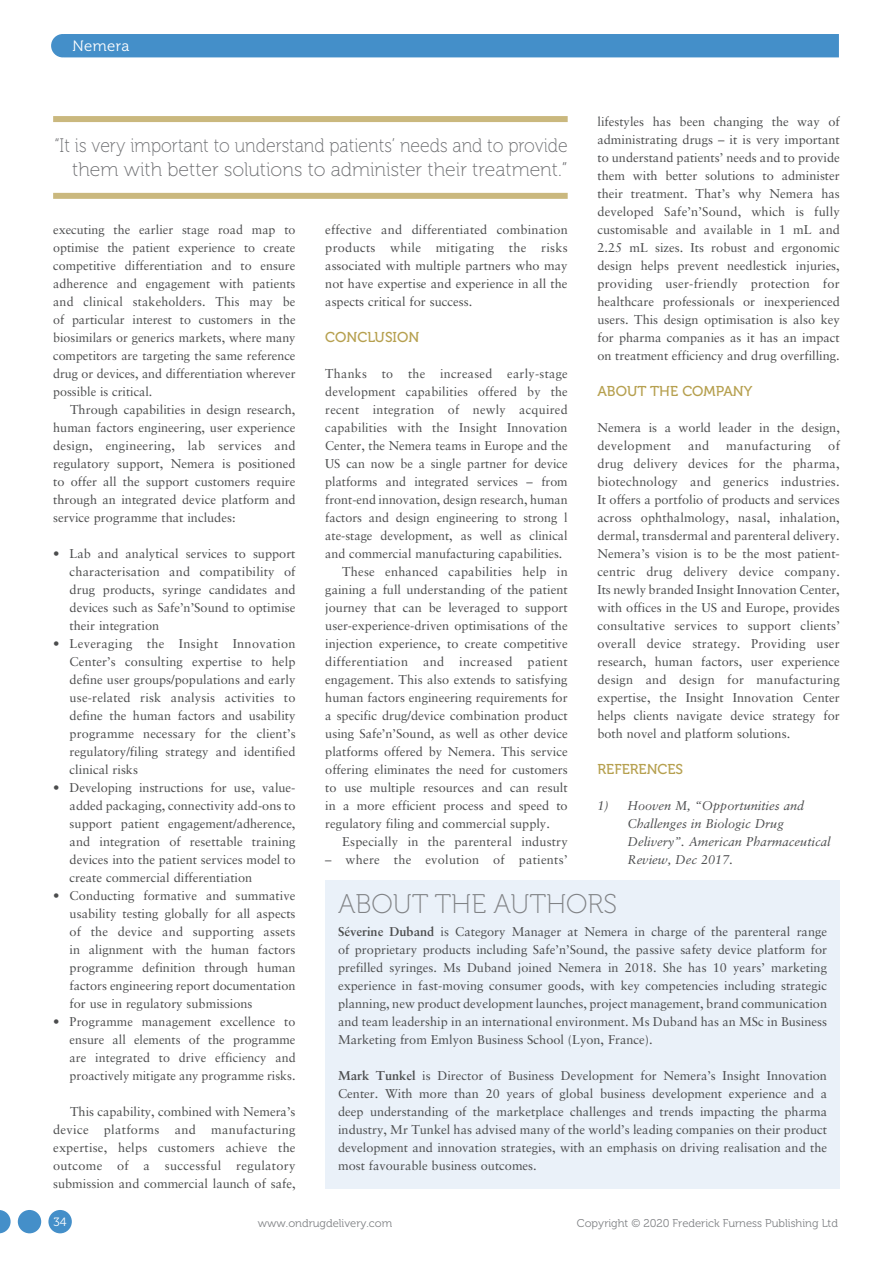
<style>
.page{position:relative;width:893px;height:1263px;background:#fff}
.page>*{position:absolute;margin:0;border:0;box-sizing:border-box;transform-origin:0 0}
.MF_Boxed_text_title{font:27px "Museo 100";color:#808285}
.MF_pullquote{font:19.5px/24px "Museo 100";color:#6c6d70;text-align:right;scale:.91 1}
.t1{font:15px "Museo 300";letter-spacing:.025em;color:#fff}
.MF_Xhead{font:14.25px "Museo 500";color:#b6a04f}
.MF_body_no_indent{font:12.75px/18px "Sabon LT Std";color:#4b4c4d;text-align:justify}
.MF_body{font:12.75px/18px "Sabon LT Std";color:#4b4c4d;text-align:justify}
.MF_References{font:italic 12.75px/18px "Sabon LT Std";color:#4b4c4d}
.MF_body-2{font:12.75px "Sabon LT Std";letter-spacing:.02em;color:#4b4c4d}
.MF_body_no_indent-2{font:12.75px "Sabon LT Std";letter-spacing:.03em;color:#4b4c4d}
.t2{font:12px "Museo 300";color:#fff}
.t3{font:11.25px "Museo 300";color:#808285}
.s1{font-weight:700}
</style>
<div class="page">
<div style="left:51px;top:34px;width:788px;height:23px;background:#448fc9"></div>
<div style="left:325px;top:880px;width:515px;height:308px;background:#eaf1f9"></div>
<div style="left:53px;top:116px;width:515px;height:6px;background:#cab87e"></div>
<div style="left:53px;top:193px;width:515px;height:6px;background:#cab87e"></div>
<div style="left:48px;top:1210px;width:24px;height:23px;background:#448fc9;border-radius:50%"></div>
<div style="left:18px;top:1210px;width:23px;height:23px;background:#448fc9;border-radius:50%"></div>
<svg style="left:0;top:1210px;width:11px;height:23px"></svg>
<p class="t1" style="left:72px;top:37px;width:59px">Nemera</p>
<p class="MF_body" style="left:597px;top:112px;width:244px">lifestyles has been changing the way of administrating drugs – it is very important to understand patients’ needs and to provide them with better solutions to administer their treatment. That’s why Nemera has developed Safe’n’Sound, which is fully customisable and available in 1 mL and 2.25 mL sizes. Its robust and ergonomic design helps prevent needlestick injuries, providing user-friendly protection for healthcare professionals or inexperienced users. This design optimisation is also key for pharma companies as it has an impact on treatment efficiency and drug overfilling.</p>
<p class="MF_Xhead" style="left:597px;top:383px;width:156px">ABOUT THE COMPANY</p>
<p class="MF_body_no_indent" style="left:597px;top:418px;width:244px">Nemera is a world leader in the design, development</p>
<p class="MF_pullquote" style="left:54px;top:134px;width:566px">“It is very important to understand patients’ needs and to provide them with better solutions to administer their treatment.”</p>
<p class="MF_body" style="left:53px;top:220px;width:244px">executing the earlier stage road map to optimise the patient experience to create competitive differentiation and to ensure adherence and engagement with patients and clinical stakeholders. This may be of particular interest to customers in the biosimilars or generics markets, where many competitors are targeting the same reference drug or devices, and differentiation wherever possible is critical.</p>
<p class="MF_body" style="left:53px;top:400px;width:244px;text-indent:17px">Through capabilities in design research, human factors engineering, user experience design, engineering, lab services and regulatory support, Nemera is positioned to offer all the support customers require through an integrated device platform and service programme that includes:</p>
<p class="MF_body_no_indent" style="left:70px;top:544px;width:227px;text-indent:-16px">• Lab and analytical services to support characterisation and compatibility of drug products, syringe candidates and devices such as Safe’n’Sound to optimise their integration</p>
<p class="MF_body_no_indent" style="left:70px;top:634px;width:227px;text-indent:-16px">• Leveraging the Insight Innovation Center’s consulting expertise to help define user groups/populations and early use-related risk analysis activities to define the human factors and usability programme necessary for the client’s regulatory/filing strategy and identified clinical risks</p>
<p class="MF_body_no_indent" style="left:70px;top:778px;width:228px;text-indent:-16px">• Developing instructions for use, value&shy;added packaging, connectivity add-ons to support patient engagement/adherence, and integration of resettable training devices into the patient services model to create commercial differentiation</p>
<p class="MF_body_no_indent" style="left:70px;top:886px;width:227px;text-indent:-16px">• Conducting formative and summative usability testing globally for all aspects of the device and supporting assets in alignment with the human factors programme definition through human factors engineering report documentation for use in regulatory submissions</p>
<p class="MF_body_no_indent" style="left:70px;top:1012px;width:227px;text-indent:-16px">• Programme management excellence to ensure all elements of the programme are integrated to drive efficiency and proactively mitigate any programme risks.</p>
<p class="MF_body" style="left:53px;top:1102px;width:244px;text-indent:17px">This capability, combined with Nemera’s device platforms and manufacturing expertise, helps customers achieve the outcome of a successful regulatory submission and commercial launch of safe,</p>
<p class="MF_body" style="left:325px;top:220px;width:244px">effective and differentiated combination products while mitigating the risks associated with multiple partners who may not have expertise and experience in all the aspects critical for success.</p>
<p class="MF_Xhead" style="left:325px;top:329px;width:96px">CONCLUSION</p>
<p class="MF_body_no_indent" style="left:325px;top:364px;width:244px">Thanks to the increased early-stage development capabilities offered by the recent integration of newly acquired capabilities with the Insight Innovation Center, the Nemera teams in Europe and the US can now be a single partner for device platforms and integrated services – from front-end innovation, design research, human factors and design engineering to strong l ate-stage development, as well as clinical and commercial manufacturing capabilities.</p>
<p class="MF_body" style="left:325px;top:562px;width:244px;text-indent:17px">These enhanced capabilities help in gaining a full understanding of the patient journey that can be leveraged to support user-experience-driven optimisations of the injection experience, to create competitive differentiation and increased patient engagement. This also extends to satisfying human factors engineering requirements for a specific drug/device combination product using Safe’n’Sound, as well as other device platforms offered by Nemera. This service offering eliminates the need for customers to use multiple resources and can result in a more efficient process and speed to regulatory filing and commercial supply.</p>
<p class="MF_body" style="left:342px;top:832px;width:227px">Especially in the parenteral industry</p>
<p class="MF_body-2" style="left:325px;top:852px;width:244px">– where the evolution of patients’</p>
<p class="MF_body_no_indent" style="left:597px;top:436px;width:244px;text-indent:231px">of drug delivery devices for the pharma, biotechnology and generics industries.<br>It offers a portfolio of products and services across ophthalmology, nasal, inhalation, dermal, transdermal and parenteral delivery.<br>Nemera’s vision is to be the most patient&shy;centric drug delivery device company.<br>Its newly branded Insight Innovation Center, with offices in the US and Europe, provides consultative services to support clients’ overall device strategy. Providing user research, human factors, user experience design and design for manufacturing expertise, the Insight Innovation Center helps clients navigate device strategy for both novel and platform solutions.</p>
<p class="MF_Xhead" style="left:597px;top:761px;width:87px">REFERENCES</p>
<p class="MF_References" style="left:627px;top:797px;width:205px;text-indent:-30px">1) Hooven M, “Opportunities and<br>Challenges in Biologic Drug<br>Delivery”. American Pharmaceutical<br>Review, Dec 2017.</p>
<p class="MF_body_no_indent" style="left:688px;top:436px;width:23px">and</p>
<p class="MF_body_no_indent-2" style="left:726px;top:438px;width:87px">manufacturing</p>
<p class="MF_Boxed_text_title" style="left:338px;top:890px;width:281px">ABOUT THE AUTHORS</p>
<p class="MF_body_no_indent" style="left:338px;top:922px;width:491px"><span class="s1">Séverine Duband</span> is Category Manager at Nemera in charge of the parenteral range of proprietary products including Safe’n’Sound, the passive safety device platform for prefilled syringes. Ms Duband joined Nemera in 2018. She has 10 years’ marketing experience in fast-moving consumer goods, with key competencies including strategic planning, new product development launches, project management, brand communication and team leadership in an international environment. Ms Duband has an MSc in Business Marketing from Emlyon Business School (Lyon, France).</p>
<p class="MF_body_no_indent" style="left:338px;top:1066px;width:491px"><span class="s1">Mark Tunkel</span> is Director of Business Development for Nemera’s Insight Innovation Center. With more than 20 years of global business development experience and a deep understanding of the marketplace challenges and trends impacting the pharma industry, Mr Tunkel has advised many of the world’s leading companies on their product development and innovation strategies, with an emphasis on driving realisation and the most favourable business outcomes.</p>
<p class="t2" style="left:53px;top:1215px;width:15px">34</p>
<p class="t3" style="left:258px;top:1217px;width:136px">www.ondrugdelivery.com</p>
<p class="t3" style="left:577px;top:1217px;width:263px">Copyright © 2020 Frederick Furness Publishing Ltd</p>
</div>
